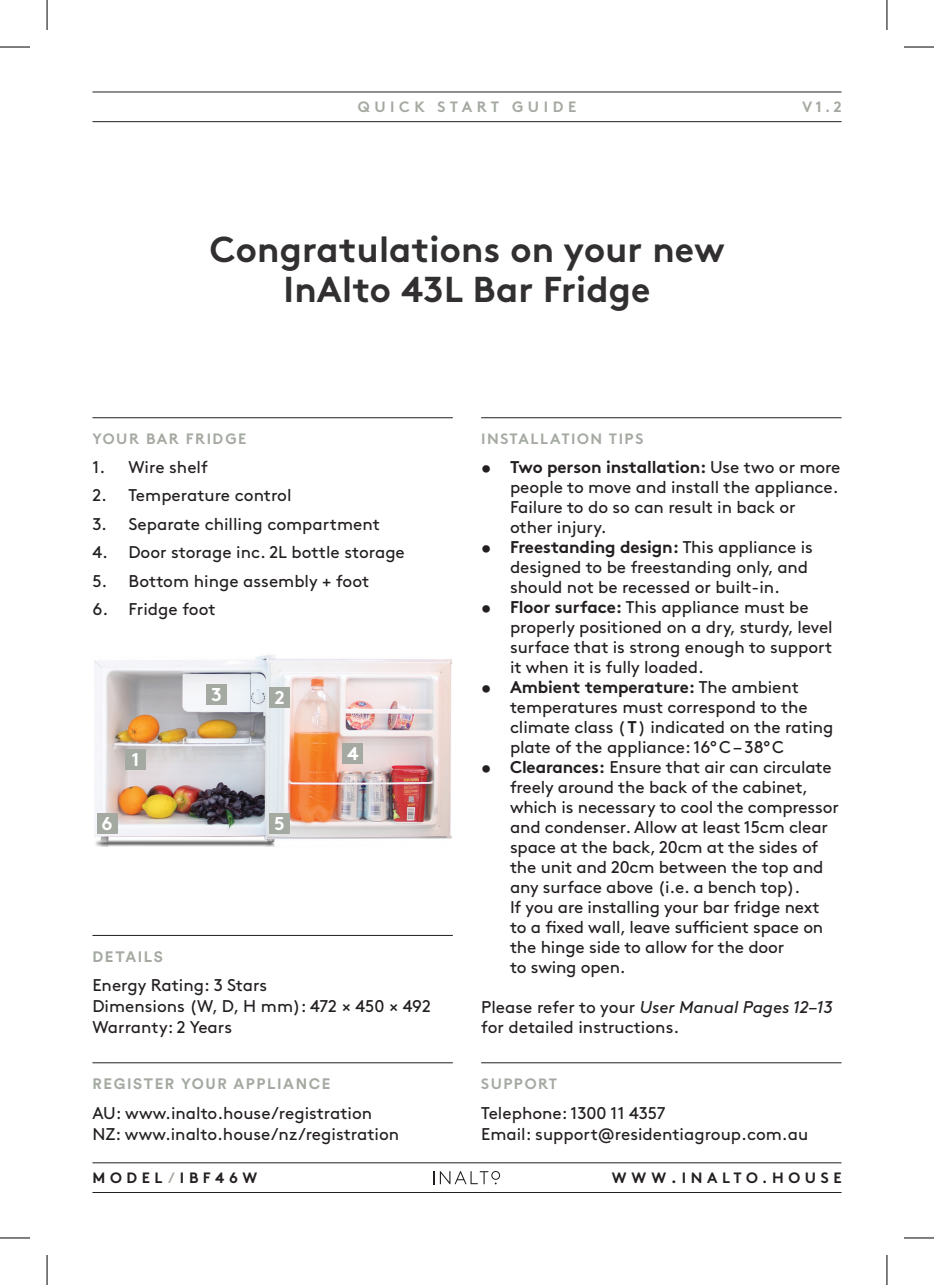
<style>
.page{position:relative;width:934px;height:1285px;background:#fff}
.page>*{position:absolute;margin:0;border:0;box-sizing:border-box;transform-origin:0 0}
.t1{font:700 36px/40px "Brown";letter-spacing:.005em;color:#312f30;text-align:center}
.t2{font:700 18.6px "Brown";color:#fff}
.t3{font:17px/20px "Brown";letter-spacing:-.005em;color:#231f20}
.t4{font:700 15px "Brown";letter-spacing:.1em;color:#a4a9a1}
.t5{font:700 15px "Brown";letter-spacing:.305em;color:#231f20}
.t6{font:700 15px "Circular Std";letter-spacing:.105em;color:#a4a9a1}
.t7{font:700 15px "Brown";letter-spacing:.305em;color:#a4a9a1}
.s1{font-weight:700}
.s2{font-style:italic}
.s3{color:#a4a9a1}
.s4{font-size:16px}
</style>
<div class="page">
<hr style="left:92px;top:1162px;width:749px;height:1px;background:#231f20">
<hr style="left:92px;top:1192px;width:749px;height:1px;background:#231f20">
<hr style="left:92px;top:92px;width:749px;height:1px;background:#231f20">
<hr style="left:92px;top:121px;width:749px;height:1px;background:#231f20">
<svg style="left:433px;top:1171px;width:67px;height:13px"></svg>
<hr style="left:92px;top:417px;width:360px;height:1px;background:#231f20">
<hr style="left:92px;top:1062px;width:360px;height:1px;background:#231f20">
<img style="left:94px;top:655px;width:358px;height:191px">
<hr style="left:481px;top:417px;width:360px;height:1px;background:#231f20">
<hr style="left:481px;top:1062px;width:360px;height:1px;background:#231f20">
<hr style="left:92px;top:935px;width:360px;height:1px;background:#231f20">
<div style="left:97px;top:813px;width:20px;height:20px;background:#a4a9a1"></div>
<div style="left:206px;top:684px;width:21px;height:20px;background:#a4a9a1"></div>
<div style="left:269px;top:813px;width:20px;height:20px;background:#a4a9a1"></div>
<div style="left:125px;top:749px;width:20px;height:20px;background:#a4a9a1"></div>
<div style="left:269px;top:687px;width:20px;height:21px;background:#a4a9a1"></div>
<div style="left:342px;top:743px;width:21px;height:20px;background:#a4a9a1"></div>
<hr style="left:0;top:47px;width:30px;height:1px;background:#000">
<hr style="left:903px;top:47px;width:30px;height:1px;background:#000">
<hr style="left:0;top:1237px;width:30px;height:1px;background:#000">
<hr style="left:903px;top:1237px;width:30px;height:1px;background:#000">
<hr style="left:47px;top:0;width:1px;height:30px;background:#000">
<hr style="left:47px;top:1255px;width:1px;height:30px;background:#000">
<hr style="left:886px;top:0;width:1px;height:30px;background:#000">
<hr style="left:886px;top:1255px;width:1px;height:30px;background:#000">
<p class="t7" style="left:357px;top:94px;width:220px">QUICK START GUIDE</p>
<h1 class="t1" style="left:210px;top:225px;width:516px">Congratulations on your new<br>InAlto 43L Bar Fridge</h1>
<p class="t4" style="left:801px;top:94px;width:41px">V1.2</p>
<p class="t4" style="left:92px;top:426px;width:155px">YOUR BAR FRIDGE</p>
<p class="t3" style="left:92px;top:455px;width:117px">1. Wire shelf</p>
<p class="t3" style="left:92px;top:484px;width:200px">2. Temperature control</p>
<p class="t3" style="left:92px;top:512px;width:289px">3. Separate chilling compartment</p>
<p class="t3" style="left:92px;top:541px;width:314px">4. Door storage inc. 2L bottle storage</p>
<p class="t3" style="left:92px;top:569px;width:278px">5. Bottom hinge assembly + foot</p>
<p class="t3" style="left:92px;top:598px;width:125px">6. Fridge foot</p>
<p class="t2" style="left:131px;top:744px;width:9px">1</p>
<p class="t2" style="left:102px;top:808px;width:13px">6</p>
<p class="t2" style="left:211px;top:679px;width:12px">3</p>
<p class="t2" style="left:274px;top:682px;width:12px">2</p>
<p class="t2" style="left:274px;top:808px;width:12px">5</p>
<p class="t2" style="left:347px;top:738px;width:13px">4</p>
<p class="t6" style="left:92px;top:946px;width:72px">DETAILS</p>
<p class="t3" style="left:92px;top:973px;width:340px;line-height:21px">Energy Rating: 3 Stars<br>Dimensions (W, D, H mm): 472 × 450 × 492<br>Warranty: 2 Years</p>
<p class="t6" style="left:92px;top:1074px;width:239px">REGISTER YOUR APPLIANCE</p>
<p class="t3" style="left:92px;top:1100px;width:308px;line-height:21px">AU: www.inalto.house/registration<br>NZ: www.inalto.house/nz/registration</p>
<p class="t4" style="left:481px;top:426px;width:164px">INSTALLATION TIPS</p>
<p class="t3" style="left:510px;top:455px;width:332px;text-indent:-29px"><span class="s1">• Two person installation:</span> Use two or more people to move and install the appliance.<br>Failure to do so can result in back or other injury.</p>
<p class="t3" style="left:510px;top:535px;width:304px;text-indent:-29px"><span class="s1">• Freestanding design:</span> This appliance is designed to be freestanding only, and should not be recessed or built-in.</p>
<p class="t3" style="left:510px;top:595px;width:324px;text-indent:-29px"><span class="s1">• Floor surface:</span> This appliance must be properly positioned on a dry, sturdy, level surface that is strong enough to support it when it is fully loaded.</p>
<p class="t3" style="left:510px;top:675px;width:325px;text-indent:-29px"><span class="s1">• Ambient temperature:</span> The ambient temperatures must correspond to the climate class (<span class="s1">T</span>) indicated on the rating plate of the appliance: 16°C – 38°C</p>
<p class="t3" style="left:510px;top:755px;width:330px;text-indent:-29px"><span class="s1">• Clearances:</span> Ensure that air can circulate freely around the back of the cabinet, which is necessary to cool the compressor and condenser. Allow at least 15cm clear space at the back, 20cm at the sides of the unit and 20cm between the top and any surface above (i.e. a bench top).<br>If you are installing your bar fridge next to a fixed wall, leave sufficient space on the hinge side to allow for the door<br>to swing open.</p>
<p class="t3" style="left:481px;top:995px;width:353px">Please refer to your <span class="s2">User Manual Pages 12–13 </span>for detailed instructions.</p>
<p class="t4" style="left:481px;top:1071px;width:77px">SUPPORT</p>
<p class="t3" style="left:481px;top:1100px;width:328px;line-height:21px">Telephone: 1300 11 4357<br>Email: support@residentiagroup.com.au</p>
<p class="t5" style="left:92px;top:1165px;width:166px">MODEL<span class="s3">/</span>IBF46W</p>
<p class="t5" style="left:611px;top:1165px;width:231px">WWW<span class="s4">.</span>INALTO.HOUSE</p>
</div>
